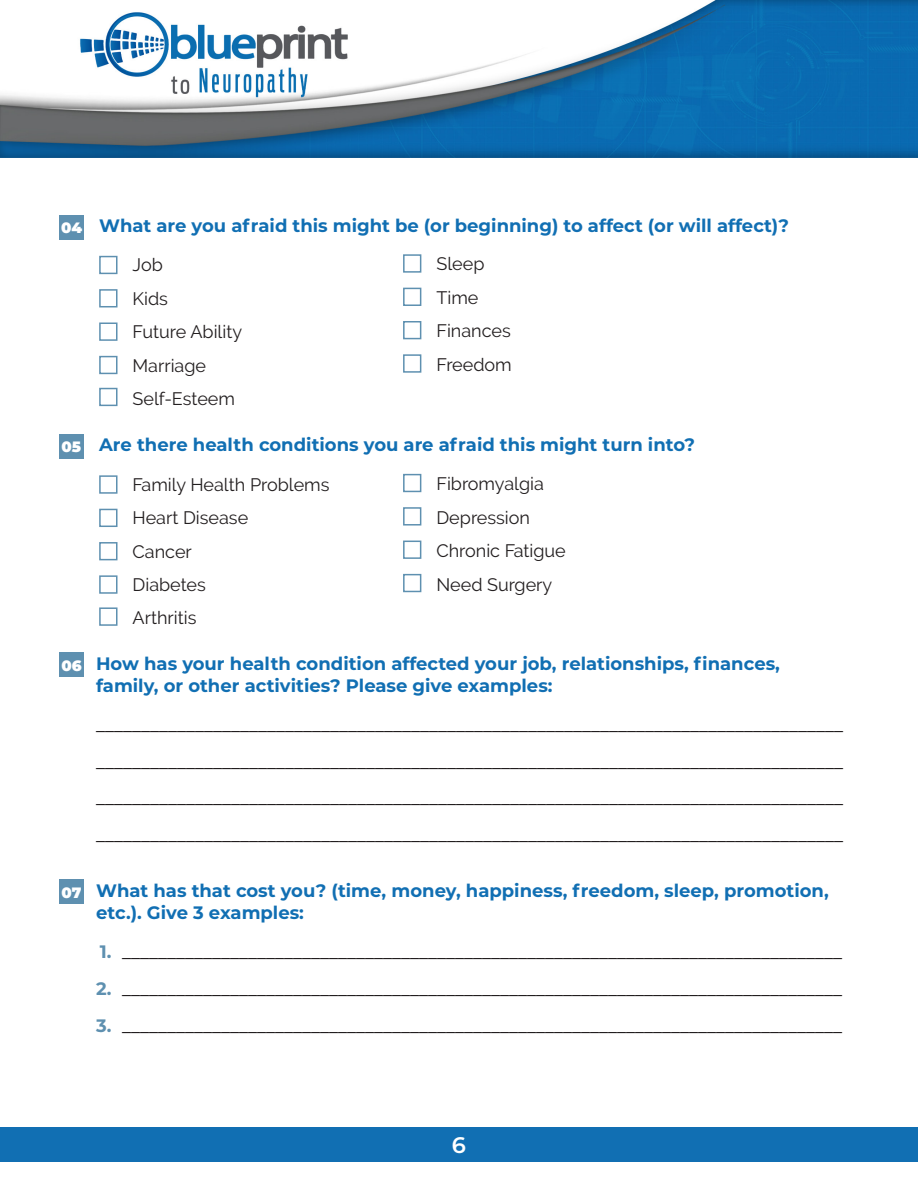
<style>
.page{position:relative;width:918px;height:1188px;background:#fff}
.page>*{position:absolute;margin:0;border:0;box-sizing:border-box;transform-origin:0 0}
.t1{font:600 22.5px "Montserrat";color:#fff}
.t2{font:500 18px/36.6px "Montserrat";color:#231f20;text-align:justify}
.t3{font:700 18px/21.6px "Montserrat";color:#116fb3}
.t4{font:18px "Raleway";color:#231f20}
.t5{font:700 18px "Montserrat";color:#5e90b0}
.t6{font:900 15px "Montserrat";color:#fff}
</style>
<div class="page">
<img style="left:0;top:0;width:918px;height:157px">
<div style="left:0;top:1128px;width:918px;height:34px;background:#116fb3"></div>
<div style="left:59px;top:215px;width:25px;height:24px;background:#5e90b0"></div>
<div style="left:59px;top:434px;width:25px;height:24px;background:#5e90b0"></div>
<div style="left:59px;top:653px;width:25px;height:24px;background:#5e90b0"></div>
<div style="left:59px;top:880px;width:25px;height:24px;background:#5e90b0"></div>
<div style="left:99px;top:256px;width:19px;height:18px;border:2px solid #5e90b0"></div>
<div style="left:99px;top:475px;width:19px;height:19px;border:2px solid #5e90b0"></div>
<div style="left:99px;top:323px;width:19px;height:18px;border:2px solid #5e90b0"></div>
<div style="left:99px;top:542px;width:19px;height:18px;border:2px solid #5e90b0"></div>
<div style="left:403px;top:254px;width:18px;height:19px;border:2px solid #5e90b0"></div>
<div style="left:403px;top:474px;width:18px;height:18px;border:2px solid #5e90b0"></div>
<div style="left:403px;top:321px;width:18px;height:18px;border:2px solid #5e90b0"></div>
<div style="left:403px;top:541px;width:18px;height:18px;border:2px solid #5e90b0"></div>
<div style="left:99px;top:289px;width:19px;height:18px;border:2px solid #5e90b0"></div>
<div style="left:99px;top:509px;width:19px;height:18px;border:2px solid #5e90b0"></div>
<div style="left:99px;top:356px;width:19px;height:18px;border:2px solid #5e90b0"></div>
<div style="left:99px;top:575px;width:19px;height:19px;border:2px solid #5e90b0"></div>
<div style="left:403px;top:288px;width:18px;height:18px;border:2px solid #5e90b0"></div>
<div style="left:403px;top:507px;width:18px;height:19px;border:2px solid #5e90b0"></div>
<div style="left:403px;top:354px;width:18px;height:19px;border:2px solid #5e90b0"></div>
<div style="left:403px;top:574px;width:18px;height:18px;border:2px solid #5e90b0"></div>
<div style="left:99px;top:388px;width:19px;height:18px;border:2px solid #5e90b0"></div>
<div style="left:99px;top:607px;width:19px;height:19px;border:2px solid #5e90b0"></div>
<p class="t6" style="left:61px;top:216px;width:23px">04</p>
<p class="t6" style="left:62px;top:435px;width:21px">05</p>
<p class="t6" style="left:62px;top:654px;width:22px">06</p>
<p class="t3" style="left:99px;top:214px;width:691px">What are you afraid this might be (or beginning) to affect (or will affect)?</p>
<p class="t4" style="left:133px;top:254px;width:32px">Job</p>
<p class="t4" style="left:436px;top:254px;width:50px">Sleep</p>
<p class="t4" style="left:133px;top:288px;width:37px">Kids</p>
<p class="t4" style="left:436px;top:287px;width:44px">Time</p>
<p class="t4" style="left:133px;top:321px;width:111px">Future Ability</p>
<p class="t4" style="left:436px;top:321px;width:76px">Finances</p>
<p class="t4" style="left:133px;top:355px;width:75px">Marriage</p>
<p class="t4" style="left:436px;top:354px;width:77px">Freedom</p>
<p class="t4" style="left:133px;top:388px;width:104px">Self-Esteem</p>
<p class="t3" style="left:99px;top:433px;width:597px">Are there health conditions you are afraid this might turn into?</p>
<p class="t4" style="left:133px;top:474px;width:199px">Family Health Problems</p>
<p class="t4" style="left:436px;top:473px;width:109px">Fibromyalgia</p>
<p class="t4" style="left:133px;top:508px;width:117px">Heart Disease</p>
<p class="t4" style="left:436px;top:507px;width:95px">Depression</p>
<p class="t4" style="left:133px;top:541px;width:61px">Cancer</p>
<p class="t4" style="left:436px;top:540px;width:131px">Chronic Fatigue</p>
<p class="t4" style="left:133px;top:575px;width:75px">Diabetes</p>
<p class="t4" style="left:436px;top:574px;width:117px">Need Surgery</p>
<p class="t4" style="left:133px;top:607px;width:65px">Arthritis</p>
<p class="t3" style="left:96px;top:652px;width:685px">How has your health condition affected your job, relationships, finances, family, or other activities? Please give examples:</p>
<p class="t2" style="left:96px;top:706px;width:749px">___________________________________________________________________________________ ___________________________________________________________________________________ ___________________________________________________________________________________ ___________________________________________________________________________________</p>
<p class="t6" style="left:62px;top:881px;width:22px">07</p>
<p class="t3" style="left:96px;top:879px;width:734px">What has that cost you? (time, money, happiness, freedom, sleep, promotion, etc.). Give 3 examples:</p>
<p class="t5" style="left:100px;top:939px;width:13px">1.</p>
<p class="t5" style="left:96px;top:976px;width:17px">2.</p>
<p class="t5" style="left:96px;top:1013px;width:17px">3.</p>
<p class="t2" style="left:122px;top:933px;width:721px">________________________________________________________________________________</p>
<p class="t2" style="left:122px;top:970px;width:721px">________________________________________________________________________________</p>
<p class="t2" style="left:122px;top:1007px;width:721px">________________________________________________________________________________</p>
<p class="t1" style="left:452px;top:1129px;width:16px">6</p>
</div>
